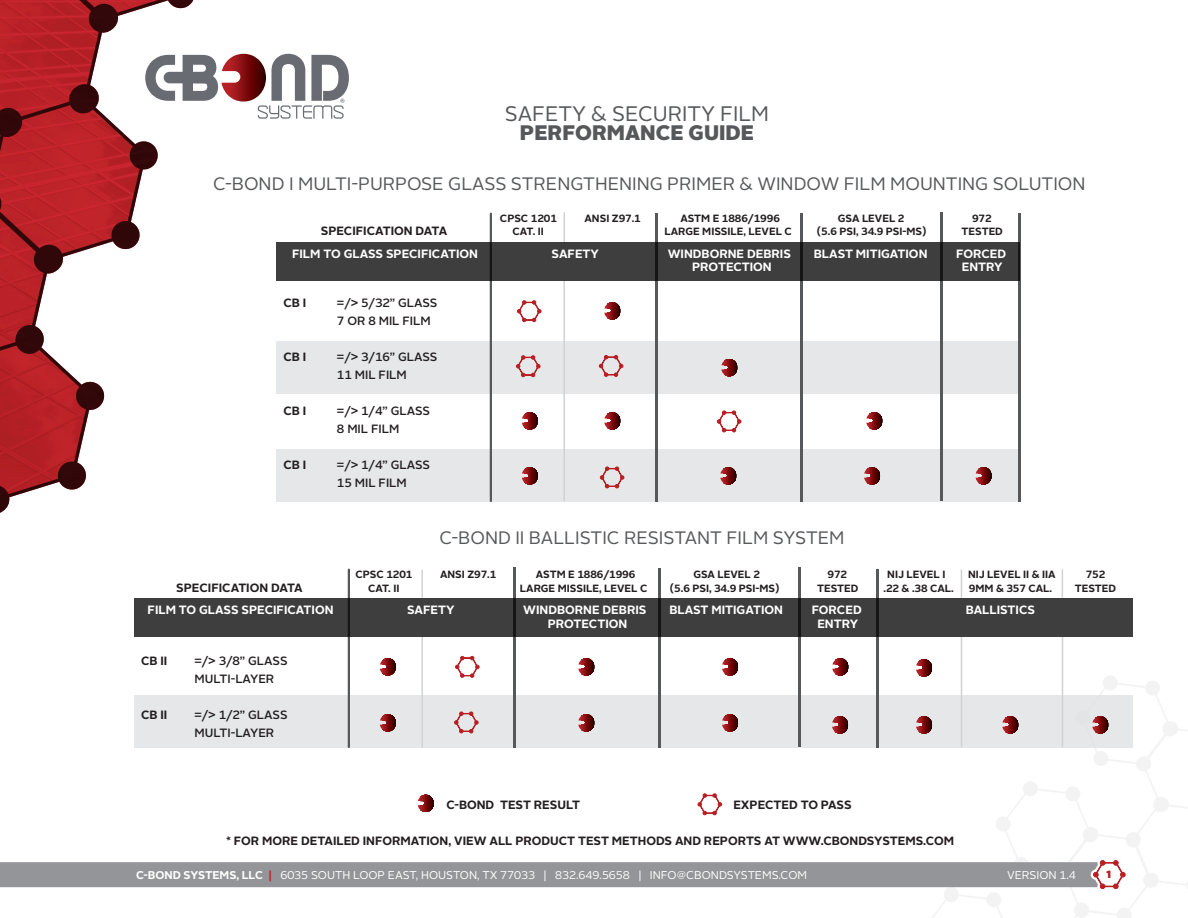
<style>
.page{position:relative;width:1188px;height:918px;background:#fff}
.page>*{position:absolute;margin:0;border:0;box-sizing:border-box;transform-origin:0 0}
.t1{font:21px "Alright Sans";color:#57585a}
.t2{font:900 21px "Alright Sans";color:#57585a}
.t3{font:18px "Alright Sans";color:#57585a}
.t4{font:700 12px "Alright Sans";color:#fff}
.t5{font:700 12px "Alright Sans";color:#231f20}
.t6{font:500 12px/18px "Alright Sans";color:#231f20}
.t7{font:11.25px "Alright Sans";color:#fff}
.t8{font:700 10.5px "Alright Sans";color:#231f20}
.t9{font:900 10.5px "Alright Sans";color:#b62024}
.s1{font-weight:700}
.s2{font-weight:700;color:#c3242c}
</style>
<div class="page">
<div style="left:276px;top:341px;width:742px;height:52px;background:#e6e7e9"></div>
<div style="left:276px;top:449px;width:742px;height:52px;background:#e6e7e9"></div>
<div style="left:134px;top:695px;width:999px;height:52px;background:#e6e7e9"></div>
<hr style="left:564px;top:280px;width:1px;height:221px;background:#d1d2d4">
<hr style="left:564px;top:212px;width:1px;height:30px;background:#d1d2d4">
<svg style="left:213px;top:54px;width:136px;height:65px"></svg>
<svg style="left:917px;top:675px;width:271px;height:243px"></svg>
<svg style="left:0;top:860px;width:1126px;height:29px;background:#a3a4a7"></svg>
<svg style="left:0;top:0;width:213px;height:513px"></svg>
<hr style="left:490px;top:213px;width:2px;height:289px;background:#57585a">
<hr style="left:655px;top:213px;width:2px;height:289px;background:#57585a">
<hr style="left:800px;top:213px;width:2px;height:288px;background:#57585a">
<hr style="left:940px;top:213px;width:2px;height:288px;background:#57585a">
<hr style="left:1019px;top:213px;width:2px;height:288px;background:#57585a">
<div style="left:276px;top:242px;width:743px;height:39px;background:#3e3e3f"></div>
<hr style="left:604px;top:302px;width:3px;height:17px;background:#b62024">
<hr style="left:604px;top:412px;width:3px;height:17px;background:#b62024">
<hr style="left:866px;top:412px;width:3px;height:17px;background:#b62024">
<hr style="left:522px;top:412px;width:3px;height:17px;background:#b62024">
<hr style="left:522px;top:467px;width:3px;height:17px;background:#b62024">
<hr style="left:380px;top:658px;width:3px;height:17px;background:#b62024">
<hr style="left:380px;top:714px;width:3px;height:17px;background:#b62024">
<hr style="left:720px;top:467px;width:3px;height:17px;background:#b62024">
<hr style="left:578px;top:658px;width:3px;height:17px;background:#b62024">
<hr style="left:578px;top:714px;width:3px;height:17px;background:#b62024">
<hr style="left:864px;top:467px;width:3px;height:17px;background:#b62024">
<hr style="left:722px;top:658px;width:3px;height:17px;background:#b62024">
<hr style="left:832px;top:658px;width:3px;height:17px;background:#b62024">
<hr style="left:722px;top:714px;width:3px;height:17px;background:#b62024">
<hr style="left:721px;top:359px;width:3px;height:17px;background:#b62024">
<svg style="left:976px;top:469px;width:2px;height:13px"></svg>
<hr style="left:916px;top:659px;width:3px;height:17px;background:#b62024">
<hr style="left:916px;top:716px;width:3px;height:17px;background:#b62024">
<svg style="left:932px;top:716px;width:1px;height:17px"></svg>
<hr style="left:832px;top:716px;width:3px;height:17px;background:#b62024">
<hr style="left:1002px;top:716px;width:3px;height:17px;background:#b62024">
<svg style="left:1018px;top:716px;width:1px;height:17px"></svg>
<hr style="left:1092px;top:716px;width:3px;height:17px;background:#b62024">
<svg style="left:1108px;top:716px;width:1px;height:17px"></svg>
<hr style="left:422px;top:637px;width:1px;height:110px;background:#d1d2d4">
<hr style="left:961px;top:637px;width:1px;height:110px;background:#d1d2d4">
<hr style="left:1062px;top:637px;width:1px;height:110px;background:#d1d2d4">
<hr style="left:348px;top:569px;width:2px;height:179px;background:#57585a">
<hr style="left:513px;top:568px;width:3px;height:180px;background:#57585a">
<hr style="left:658px;top:568px;width:2px;height:179px;background:#57585a">
<hr style="left:798px;top:568px;width:3px;height:179px;background:#57585a">
<hr style="left:877px;top:569px;width:2px;height:178px;background:#57585a">
<div style="left:134px;top:598px;width:999px;height:39px;background:#3e3e3f"></div>
<svg style="left:961px;top:570px;width:1px;height:28px"></svg>
<svg style="left:1062px;top:569px;width:1px;height:29px"></svg>
<svg style="left:422px;top:570px;width:1px;height:28px"></svg>
<hr style="left:418px;top:795px;width:3px;height:17px;background:#b62024">
<svg style="left:600px;top:466px;width:25px;height:23px"></svg>
<svg style="left:599px;top:355px;width:25px;height:22px"></svg>
<svg style="left:717px;top:410px;width:25px;height:23px"></svg>
<svg style="left:455px;top:656px;width:25px;height:22px"></svg>
<svg style="left:454px;top:711px;width:25px;height:23px"></svg>
<svg style="left:697px;top:793px;width:25px;height:23px"></svg>
<svg style="left:517px;top:300px;width:25px;height:22px"></svg>
<svg style="left:516px;top:355px;width:25px;height:22px"></svg>
<h1 class="t1" style="left:505px;top:99px;width:266px">SAFETY &amp; SECURITY FILM</h1>
<h1 class="t2" style="left:520px;top:118px;width:236px">PERFORMANCE GUIDE</h1>
<h2 class="t3" style="left:213px;top:172px;width:874px">C-BOND I MULTI-PURPOSE GLASS STRENGTHENING PRIMER &amp; WINDOW FILM MOUNTING SOLUTION</h2>
<p class="t8" style="left:500px;top:211px;width:58px">CPSC 1201</p>
<p class="t8" style="left:585px;top:211px;width:58px">ANSI Z97.1</p>
<p class="t8" style="left:680px;top:211px;width:101px">ASTM E 1886/1996</p>
<p class="t8" style="left:838px;top:211px;width:68px">GSA LEVEL 2</p>
<p class="t8" style="left:972px;top:211px;width:21px">972</p>
<p class="t5" style="left:321px;top:223px;width:128px">SPECIFICATION DATA</p>
<p class="t8" style="left:513px;top:224px;width:33px">CAT. II</p>
<p class="t8" style="left:664px;top:224px;width:129px">LARGE MISSILE, LEVEL C</p>
<p class="t8" style="left:817px;top:224px;width:111px">(5.6 PSI, 34.9 PSI-MS)</p>
<p class="t8" style="left:962px;top:224px;width:43px">TESTED</p>
<p class="t4" style="left:292px;top:245px;width:187px">FILM TO GLASS SPECIFICATION</p>
<p class="t4" style="left:552px;top:245px;width:49px">SAFETY</p>
<p class="t4" style="left:668px;top:245px;width:125px">WINDBORNE DEBRIS</p>
<p class="t4" style="left:814px;top:245px;width:115px">BLAST MITIGATION</p>
<p class="t4" style="left:956px;top:245px;width:52px">FORCED</p>
<p class="t4" style="left:692px;top:259px;width:81px">PROTECTION</p>
<p class="t4" style="left:962px;top:259px;width:42px">ENTRY</p>
<p class="t5" style="left:284px;top:295px;width:24px">CB I</p>
<p class="t6" style="left:337px;top:294px;width:102px">=/&gt; 5/32” GLASS<br>7 OR 8 MIL FILM</p>
<p class="t5" style="left:284px;top:349px;width:24px">CB I</p>
<p class="t6" style="left:337px;top:348px;width:102px">=/&gt; 3/16” GLASS<br>11 MIL FILM</p>
<p class="t5" style="left:284px;top:403px;width:24px">CB I</p>
<p class="t6" style="left:337px;top:402px;width:95px">=/&gt; 1/4” GLASS<br>8 MIL FILM</p>
<p class="t5" style="left:284px;top:457px;width:24px">CB I</p>
<p class="t6" style="left:337px;top:456px;width:95px">=/&gt; 1/4” GLASS<br>15 MIL FILM</p>
<h2 class="t3" style="left:439px;top:525px;width:407px">C-BOND II BALLISTIC RESISTANT FILM SYSTEM</h2>
<p class="t8" style="left:355px;top:567px;width:58px">CPSC 1201</p>
<p class="t8" style="left:440px;top:567px;width:58px">ANSI Z97.1</p>
<p class="t8" style="left:536px;top:567px;width:101px">ASTM E 1886/1996</p>
<p class="t8" style="left:693px;top:567px;width:68px">GSA LEVEL 2</p>
<p class="t8" style="left:828px;top:567px;width:21px">972</p>
<p class="t8" style="left:887px;top:567px;width:60px">NIJ LEVEL I</p>
<p class="t8" style="left:968px;top:567px;width:89px">NIJ LEVEL II &amp; IIA</p>
<p class="t8" style="left:1086px;top:567px;width:21px">752</p>
<p class="t5" style="left:176px;top:579px;width:128px">SPECIFICATION DATA</p>
<p class="t8" style="left:368px;top:580px;width:33px">CAT. II</p>
<p class="t8" style="left:520px;top:580px;width:129px">LARGE MISSILE, LEVEL C</p>
<p class="t8" style="left:670px;top:580px;width:111px">(5.6 PSI, 34.9 PSI-MS)</p>
<p class="t8" style="left:817px;top:580px;width:43px">TESTED</p>
<p class="t8" style="left:884px;top:580px;width:72px">.22 &amp; .38 CAL.</p>
<p class="t8" style="left:969px;top:580px;width:85px">9MM &amp; 357 CAL.</p>
<p class="t8" style="left:1075px;top:580px;width:43px">TESTED</p>
<p class="t4" style="left:148px;top:601px;width:187px">FILM TO GLASS SPECIFICATION</p>
<p class="t4" style="left:407px;top:601px;width:49px">SAFETY</p>
<p class="t4" style="left:523px;top:601px;width:125px">WINDBORNE DEBRIS</p>
<p class="t4" style="left:669px;top:601px;width:115px">BLAST MITIGATION</p>
<p class="t4" style="left:812px;top:601px;width:52px">FORCED</p>
<p class="t4" style="left:966px;top:601px;width:71px">BALLISTICS</p>
<p class="t4" style="left:548px;top:615px;width:81px">PROTECTION</p>
<p class="t4" style="left:817px;top:615px;width:42px">ENTRY</p>
<p class="t5" style="left:141px;top:652px;width:28px">CB II</p>
<p class="t6" style="left:194px;top:651px;width:95px">=/&gt; 3/8” GLASS<br>MULTI-LAYER</p>
<p class="t5" style="left:141px;top:706px;width:28px">CB II</p>
<p class="t6" style="left:194px;top:705px;width:95px">=/&gt; 1/2” GLASS<br>MULTI-LAYER</p>
<p class="t5" style="left:446px;top:796px;width:135px">C-BOND TEST RESULT</p>
<p class="t5" style="left:733px;top:796px;width:120px">EXPECTED TO PASS</p>
<p class="t5" style="left:226px;top:832px;width:730px">* FOR MORE DETAILED INFORMATION, VIEW ALL PRODUCT TEST METHODS AND REPORTS AT WWW.CBONDSYSTEMS.COM</p>
<p class="t7" style="left:136px;top:867px;width:673px"><span class="s1">C-BOND SYSTEMS, LLC</span> <span class="s2">|</span> 6035 SOUTH LOOP EAST, HOUSTON, TX 77033 | 832.649.5658 | INFO@CBONDSYSTEMS.COM</p>
<p class="t7" style="left:1007px;top:867px;width:70px">VERSION 1.4</p>
<p class="t9" style="left:1107px;top:867px;width:6px">1</p>
</div>
